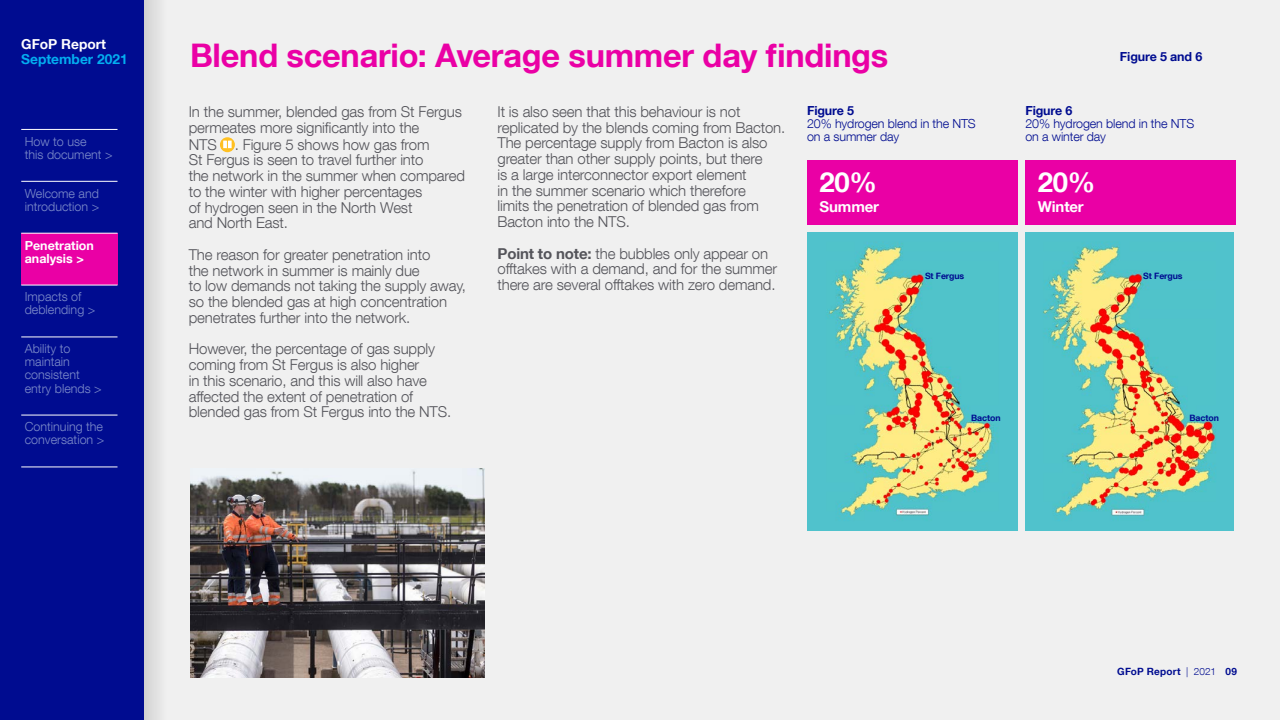
<style>
.page{position:relative;width:1280px;height:720px;background:#f0f0f0}
.page>*{position:absolute;margin:0;border:0;box-sizing:border-box;transform-origin:0 0}
.t1{font:700 32.5px "Helvetica Neue LT Com";letter-spacing:-.005em;color:#ea00a5}
.t2{font:700 27.5px "Helvetica Neue LT Com";color:#fff}
.t3{font:300 15px/15.8px "Helvetica Neue LT Com";letter-spacing:-.01em;color:#54545a}
.t4{font:700 15px "Helvetica Neue LT Com";letter-spacing:-.01em;color:#fff}
.t5{font:700 13.75px "Helvetica Neue LT Com";color:#03aef0}
.t6{font:700 13.75px "Helvetica Neue LT Com";color:#fff}
.t7{font:300 12.5px/13.1px "Helvetica Neue LT Com";color:#7c8bc9}
.t8{font:300 12.5px/13.1px "Helvetica Neue LT Com";letter-spacing:-.01em;color:#000c90}
.t9{font:700 12.5px "Helvetica Neue LT Com";letter-spacing:-.01em;color:#000c90}
.t10{font:700 12.5px/13.1px "Helvetica Neue LT Com";color:#fff}
.t11{font:700 10px "Helvetica Neue LT Com";letter-spacing:.02em;color:#000c90}
.t12{font:700 8.75px "Helvetica Neue LT Com";letter-spacing:-.01em;color:#000c90}
.s1{font-weight:700}
.s2{font-weight:300}
</style>
<div class="page">
<svg style="left:144px;top:0;width:16px;height:720px;fill:#dbdbdb"></svg>
<svg style="left:220px;top:137px;width:15px;height:15px"></svg>
<svg style="left:223px;top:141px;width:9px;height:8px"></svg>
<img style="left:190px;top:468px;width:295px;height:209px">
<div style="left:807px;top:160px;width:211px;height:65px;background:#ea00a5"></div>
<div style="left:1025px;top:160px;width:211px;height:65px;background:#ea00a5"></div>
<img style="left:807px;top:233px;width:211px;height:297px">
<img style="left:1025px;top:232px;width:209px;height:298px">
<div style="left:0;top:0;width:144px;height:720px;background:#000c90"></div>
<div style="left:21px;top:233px;width:97px;height:52px;background:#ea00a5"></div>
<hr style="left:21px;top:129px;width:97px;height:1px;background:#fff">
<hr style="left:21px;top:181px;width:97px;height:1px;background:#fff">
<hr style="left:21px;top:233px;width:97px;height:1px;background:#fff">
<hr style="left:21px;top:285px;width:97px;height:1px;background:#fff">
<hr style="left:21px;top:337px;width:97px;height:1px;background:#fff">
<hr style="left:21px;top:415px;width:97px;height:1px;background:#fff">
<hr style="left:21px;top:467px;width:97px;height:1px;background:#fff">
<p class="t6" style="left:21px;top:36px;width:86px">GFoP Report</p>
<p class="t5" style="left:21px;top:50px;width:108px">September 2021</p>
<p class="t7" style="left:25px;top:134px;width:89px">How to use<br>this document &gt;</p>
<p class="t7" style="left:25px;top:186px;width:76px">Welcome and introduction &gt;</p>
<p class="t10" style="left:25px;top:238px;width:71px">Penetration analysis &gt;</p>
<p class="t7" style="left:25px;top:290px;width:72px">Impacts of deblending &gt;</p>
<p class="t7" style="left:25px;top:342px;width:78px">Ability to maintain consistent entry blends &gt;</p>
<p class="t7" style="left:25px;top:420px;width:81px">Continuing the conversation &gt;</p>
<h1 class="t1" style="left:190px;top:35px;width:700px">Blend scenario: Average summer day findings</h1>
<p class="t3" style="left:189px;top:103px;width:278px">In the summer, blended gas from St Fergus permeates more significantly into the<br>NTS . Figure 5 shows how gas from<br>St Fergus is seen to travel further into<br>the network in the summer when compared to the winter with higher percentages<br>of hydrogen seen in the North West<br>and North East.</p>
<p class="t3" style="left:189px;top:246px;width:279px">The reason for greater penetration into<br>the network in summer is mainly due<br>to low demands not taking the supply away, so the blended gas at high concentration penetrates further into the network.</p>
<p class="t3" style="left:189px;top:341px;width:264px">However, the percentage of gas supply coming from St Fergus is also higher<br>in this scenario, and this will also have affected the extent of penetration of blended gas from St Fergus into the NTS.</p>
<p class="t9" style="left:807px;top:103px;width:49px">Figure 5</p>
<p class="t8" style="left:807px;top:117px;width:170px">20% hydrogen blend in the NTS on a summer day</p>
<p class="t3" style="left:497px;top:103px;width:289px">It is also seen that this behaviour is not replicated by the blends coming from Bacton.<br>The percentage supply from Bacton is also greater than other supply points, but there<br>is a large interconnector export element<br>in the summer scenario which therefore<br>limits the penetration of blended gas from Bacton into the NTS.</p>
<p class="t3" style="left:497px;top:245px;width:281px"><span class="s1">Point to note:</span> the bubbles only appear on offtakes with a demand, and for the summer there are several offtakes with zero demand.</p>
<h2 class="t2" style="left:820px;top:165px;width:59px">20%</h2>
<p class="t4" style="left:820px;top:197px;width:61px">Summer</p>
<p class="t12" style="left:925px;top:270px;width:41px">St Fergus</p>
<p class="t12" style="left:971px;top:413px;width:31px">Bacton</p>
<p class="t9" style="left:1120px;top:49px;width:84px">Figure 5 and 6</p>
<p class="t9" style="left:1025px;top:103px;width:49px">Figure 6</p>
<p class="t8" style="left:1025px;top:117px;width:170px">20% hydrogen blend in the NTS on a winter day</p>
<h2 class="t2" style="left:1038px;top:165px;width:59px">20%</h2>
<p class="t4" style="left:1038px;top:197px;width:47px">Winter</p>
<p class="t12" style="left:1143px;top:270px;width:41px">St Fergus</p>
<p class="t12" style="left:1190px;top:413px;width:31px">Bacton</p>
<p class="t11" style="left:1117px;top:666px;width:121px">GFoP Report <span class="s2">| 2021</span> 09</p>
</div>
